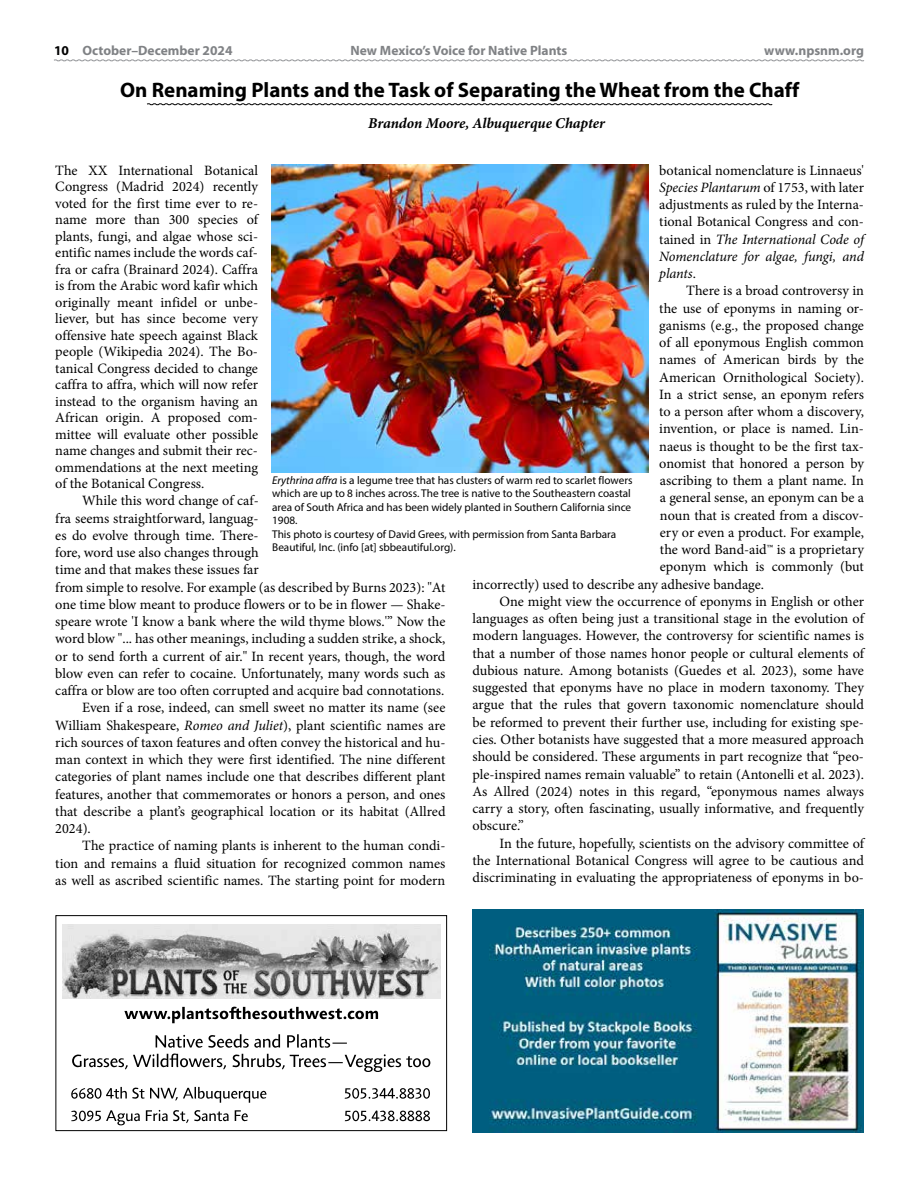
<style>
.page{position:relative;width:918px;height:1188px;background:#fff}
.page>*{position:absolute;margin:0;border:0;box-sizing:border-box;transform-origin:0 0}
.t1{font:700 21px "Myriad Pro";color:#000}
.t2{font:italic 700 15px "Minion Pro";letter-spacing:-.005em;color:#000}
.t3{font:14.25px/16.5px "Minion Pro";letter-spacing:-.005em;color:#000;text-align:justify}
.t4{font:700 13.5px "Myriad Pro";color:#808285}
.t5{font:11.25px/13.5px "Myriad Pro";color:#000}
.s1{color:#000}
.s2{font-style:italic}
</style>
<div class="page">
<svg style="left:147px;top:103px;width:626px;height:3px"></svg>
<img style="left:472px;top:909px;width:392px;height:224px">
<img style="left:271px;top:165px;width:377px;height:308px">
<svg style="left:54px;top:59px;width:810px;height:3px"></svg>
<img style="left:62px;top:924px;width:378px;height:75px">
<svg style="left:124px;top:1007px;width:254px;height:16px"></svg>
<svg style="left:156px;top:1034px;width:191px;height:14px"></svg>
<svg style="left:72px;top:1054px;width:358px;height:18px"></svg>
<svg style="left:71px;top:1087px;width:359px;height:16px"></svg>
<svg style="left:71px;top:1110px;width:359px;height:15px"></svg>
<div style="left:56px;top:915px;width:391px;height:216px;border:1px solid #000"></div>
<p class="t4" style="left:54px;top:42px;width:180px"><span class="s1">10</span> October–December 2024</p>
<p class="t4" style="left:351px;top:42px;width:218px">New Mexico’s Voice for Native Plants</p>
<p class="t4" style="left:764px;top:42px;width:101px">www.npsnm.org</p>
<h1 class="t1" style="left:120px;top:76px;width:681px">On Renaming Plants and the Task of Separating the Wheat from the Chaff</h1>
<p class="t2" style="left:368px;top:113px;width:238px">Brandon Moore, Albuquerque Chapter</p>
<p class="t3" style="left:55px;top:162px;width:204px">The XX International Botanical Congress (Madrid 2024) recently voted for the first time ever to re&shy;name more than 300 species of plants, fungi, and algae whose sci&shy;entific names include the words caf&shy;fra or cafra (Brainard 2024). Caffra is from the Arabic word kafir which originally meant infidel or unbe&shy;liever, but has since become very offensive hate speech against Black people (Wikipedia 2024). The Bo&shy;tanical Congress decided to change caffra to affra, which will now refer instead to the organism having an African origin. A proposed com&shy;mittee will evaluate other possible name changes and submit their rec&shy;ommendations at the next meeting of the Botanical Congress.</p>
<p class="t3" style="left:82px;top:493px;width:178px">While this word change of caf-</p>
<p class="t3" style="left:55px;top:510px;width:205px">fra seems straightforward, languag-</p>
<p class="t3" style="left:55px;top:527px;width:205px">es do evolve through time. There-</p>
<p class="t3" style="left:55px;top:544px;width:205px">fore, word use also changes through</p>
<p class="t3" style="left:55px;top:562px;width:205px">time and that makes these issues far</p>
<p class="t3" style="left:55px;top:579px;width:392px">from simple to resolve. For example (as described by Burns 2023): "At</p>
<p class="t3" style="left:55px;top:596px;width:392px">one time blow meant to produce flowers or to be in flower — Shake-</p>
<p class="t3" style="left:55px;top:613px;width:392px">speare wrote 'I know a bank where the wild thyme blows.'” Now the</p>
<p class="t3" style="left:55px;top:631px;width:392px">word blow "... has other meanings, including a sudden strike, a shock,</p>
<p class="t3" style="left:55px;top:648px;width:392px">or to send forth a current of air." In recent years, though, the word</p>
<p class="t3" style="left:55px;top:665px;width:392px">blow even can refer to cocaine. Unfortunately, many words such as</p>
<p class="t3" style="left:55px;top:682px;width:391px">caffra or blow are too often corrupted and acquire bad connotations.</p>
<p class="t3" style="left:82px;top:700px;width:365px">Even if a rose, indeed, can smell sweet no matter its name (see</p>
<p class="t3" style="left:55px;top:717px;width:392px">William Shakespeare, <span class="s2">Romeo and Juliet</span>), plant scientific names are</p>
<p class="t3" style="left:55px;top:734px;width:392px">rich sources of taxon features and often convey the historical and hu-</p>
<p class="t3" style="left:55px;top:751px;width:392px">man context in which they were first identified. The nine different</p>
<p class="t3" style="left:55px;top:769px;width:392px">categories of plant names include one that describes different plant</p>
<p class="t3" style="left:55px;top:786px;width:392px">features, another that commemorates or honors a person, and ones</p>
<p class="t3" style="left:55px;top:803px;width:392px">that describe a plant’s geographical location or its habitat (Allred</p>
<p class="t3" style="left:55px;top:820px;width:37px">2024).</p>
<p class="t3" style="left:82px;top:838px;width:365px">The practice of naming plants is inherent to the human condi-</p>
<p class="t3" style="left:55px;top:855px;width:392px">tion and remains a fluid situation for recognized common names</p>
<p class="t3" style="left:55px;top:872px;width:392px">as well as ascribed scientific names. The starting point for modern</p>
<p class="t3" style="left:659px;top:161px;width:206px;line-height:17.2px">botanical nomenclature is Linnaeus' <span class="s2">Species Plantarum</span> of 1753, with later adjustments as ruled by the Interna&shy;tional Botanical Congress and con&shy;tained in <span class="s2">The International Code of Nomenclature for algae, fungi, and plants</span>.</p>
<p class="t3" style="left:686px;top:283px;width:179px">There is a broad controversy in</p>
<p class="t3" style="left:659px;top:300px;width:206px">the use of eponyms in naming or-</p>
<p class="t3" style="left:659px;top:317px;width:206px">ganisms (e.g., the proposed change</p>
<p class="t3" style="left:659px;top:334px;width:206px">of all eponymous English common</p>
<p class="t3" style="left:659px;top:352px;width:206px">names of American birds by the</p>
<p class="t3" style="left:659px;top:369px;width:206px">American Ornithological Society).</p>
<p class="t3" style="left:659px;top:386px;width:206px">In a strict sense, an eponym refers</p>
<p class="t3" style="left:659px;top:403px;width:206px">to a person after whom a discovery,</p>
<p class="t3" style="left:659px;top:421px;width:206px">invention, or place is named. Lin-</p>
<p class="t3" style="left:659px;top:438px;width:206px">naeus is thought to be the first tax-</p>
<p class="t3" style="left:659px;top:455px;width:206px">onomist that honored a person by</p>
<p class="t3" style="left:660px;top:472px;width:206px">ascribing to them a plant name. In</p>
<p class="t3" style="left:660px;top:490px;width:206px">a general sense, an eponym can be a</p>
<p class="t3" style="left:660px;top:507px;width:206px">noun that is created from a discov-</p>
<p class="t3" style="left:660px;top:524px;width:206px">ery or even a product. For example,</p>
<p class="t3" style="left:660px;top:541px;width:206px">the word Band-aid™ is a proprietary</p>
<p class="t3" style="left:660px;top:559px;width:206px">eponym which is commonly (but</p>
<p class="t3" style="left:472px;top:576px;width:293px">incorrectly) used to describe any adhesive bandage.</p>
<p class="t3" style="left:499px;top:593px;width:366px">One might view the occurrence of eponyms in English or other</p>
<p class="t3" style="left:472px;top:610px;width:393px">languages as often being just a transitional stage in the evolution of</p>
<p class="t3" style="left:472px;top:628px;width:393px">modern languages. However, the controversy for scientific names is</p>
<p class="t3" style="left:472px;top:645px;width:393px">that a number of those names honor people or cultural elements of</p>
<p class="t3" style="left:472px;top:662px;width:393px">dubious nature. Among botanists (Guedes et al. 2023), some have</p>
<p class="t3" style="left:472px;top:679px;width:393px">suggested that eponyms have no place in modern taxonomy. They</p>
<p class="t3" style="left:472px;top:697px;width:393px">argue that the rules that govern taxonomic nomenclature should</p>
<p class="t3" style="left:472px;top:714px;width:393px">be reformed to prevent their further use, including for existing spe-</p>
<p class="t3" style="left:472px;top:731px;width:393px">cies. Other botanists have suggested that a more measured approach</p>
<p class="t3" style="left:472px;top:749px;width:393px">should be considered. These arguments in part recognize that “peo-</p>
<p class="t3" style="left:472px;top:766px;width:393px">ple-inspired names remain valuable” to retain (Antonelli et al. 2023).</p>
<p class="t3" style="left:472px;top:783px;width:393px">As Allred (2024) notes in this regard, “eponymous names always</p>
<p class="t3" style="left:472px;top:800px;width:393px">carry a story, often fascinating, usually informative, and frequently</p>
<p class="t3" style="left:472px;top:818px;width:53px">obscure.”</p>
<p class="t3" style="left:499px;top:835px;width:366px">In the future, hopefully, scientists on the advisory committee of</p>
<p class="t3" style="left:472px;top:852px;width:393px">the International Botanical Congress will agree to be cautious and</p>
<p class="t3" style="left:472px;top:869px;width:393px">discriminating in evaluating the appropriateness of eponyms in bo-</p>
<p class="t5" style="left:272px;top:473px;width:362px"><span class="s2">Erythrina affra</span> is a legume tree that has clusters of warm red to scarlet flowers which are up to 8 inches across. The tree is native to the Southeastern coastal area of South Africa and has been widely planted in Southern California since 1908.<br>This photo is courtesy of David Grees, with permission from Santa Barbara Beautiful, Inc. (info [at] sbbeautiful.org).</p>
</div>
